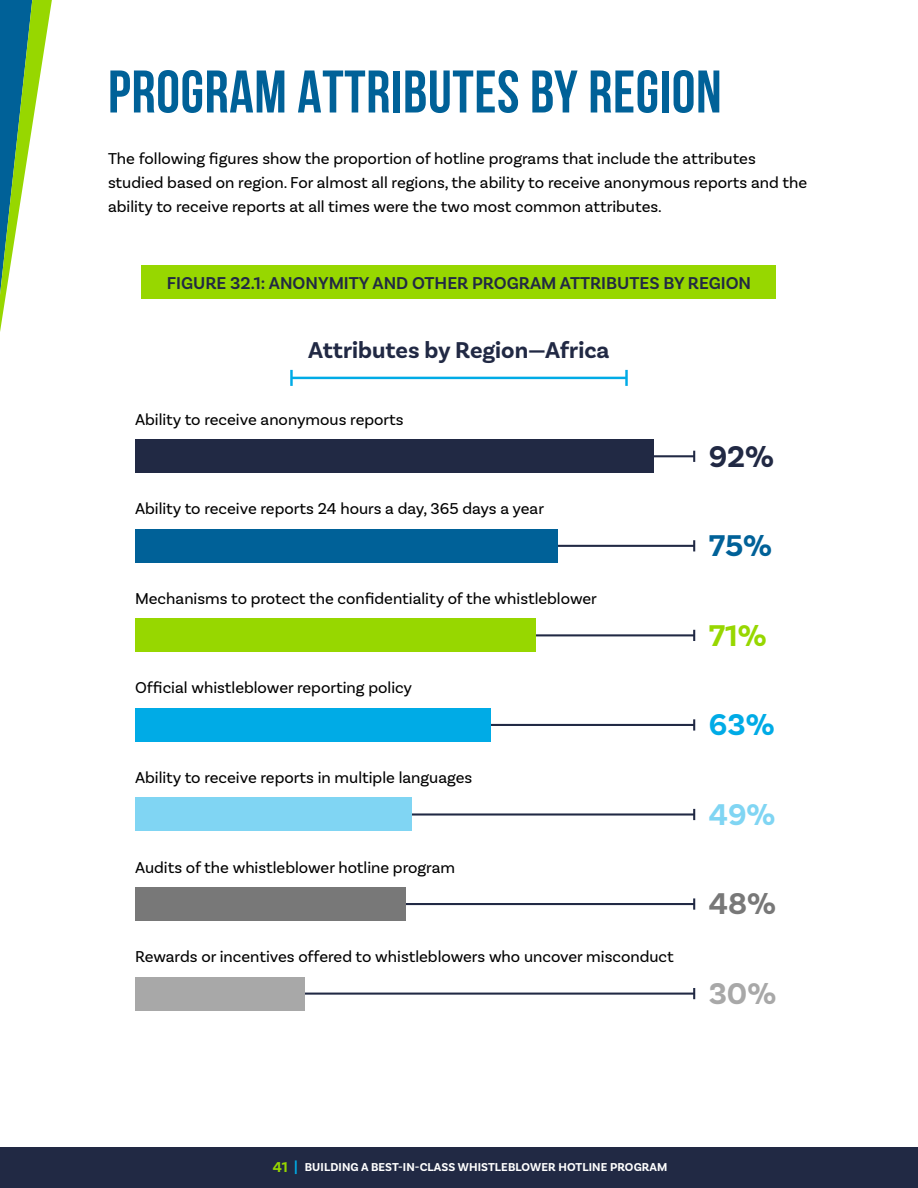
<style>
.page{position:relative;width:918px;height:1188px;background:#fff}
.page>*{position:absolute;margin:0;border:0;box-sizing:border-box;transform-origin:0 0}
.t1{font:700 60px "Bebas Neue";letter-spacing:.01em;color:#006198}
.t2{font:700 31.5px "Basic Sans";color:#212944}
.t3{font:700 31.5px "Basic Sans";color:#787878}
.t4{font:700 31.5px "Basic Sans";color:#a8a8a8}
.t5{font:700 31.5px "Basic Sans";color:#80d5f3}
.t6{font:700 31.5px "Basic Sans";color:#00abe6}
.t7{font:700 31.5px "Basic Sans";color:#97d700}
.t8{font:700 31.5px "Basic Sans";color:#006198}
.t9{font:700 24px "Basic Sans";color:#212944}
.t10{font:600 18px "Basic Sans";color:#212944}
.t11{font:16.5px/24px "Basic Sans";color:#000}
.t12{font:700 12px "Basic Sans";letter-spacing:.01em;color:#fff}
.s1{font-size:15px;color:#97d700}
.s2{font-size:15px;color:#00abe6}
</style>
<div class="page">
<div style="left:0;top:1148px;width:918px;height:40px;background:#212944"></div>
<svg style="left:0;top:0;width:52px;height:332px"></svg>
<div style="left:142px;top:265px;width:634px;height:34px;background:#97d700"></div>
<svg style="left:290px;top:370px;width:338px;height:16px"></svg>
<svg style="left:654px;top:451px;width:41px;height:11px"></svg>
<svg style="left:304px;top:988px;width:391px;height:11px"></svg>
<svg style="left:558px;top:540px;width:137px;height:11px"></svg>
<svg style="left:535px;top:630px;width:160px;height:11px"></svg>
<svg style="left:490px;top:719px;width:205px;height:12px"></svg>
<svg style="left:411px;top:809px;width:284px;height:11px"></svg>
<svg style="left:406px;top:898px;width:289px;height:12px"></svg>
<div style="left:135px;top:439px;width:519px;height:34px;background:#212944"></div>
<div style="left:135px;top:529px;width:423px;height:34px;background:#006198"></div>
<div style="left:135px;top:619px;width:400px;height:33px;background:#97d700"></div>
<div style="left:135px;top:708px;width:355px;height:34px;background:#00abe6"></div>
<div style="left:135px;top:798px;width:276px;height:33px;background:#80d5f3"></div>
<div style="left:135px;top:887px;width:271px;height:34px;background:#787878"></div>
<div style="left:135px;top:977px;width:169px;height:33px;background:#a8a8a8"></div>
<h1 class="t1" style="left:108px;top:59px;width:615px">PROGRAM ATTRIBUTES BY REGION</h1>
<p class="t11" style="left:108px;top:146px;width:701px">The following figures show the proportion of hotline programs that include the attributes studied based on region. For almost all regions, the ability to receive anonymous reports and the ability to receive reports at all times were the two most common attributes.</p>
<p class="t10" style="left:167px;top:272px;width:586px">FIGURE 32.1: ANONYMITY AND OTHER PROGRAM ATTRIBUTES BY REGION</p>
<h3 class="t9" style="left:308px;top:336px;width:303px">Attributes by Region—Africa</h3>
<p class="t11" style="left:135px;top:407px;width:270px">Ability to receive anonymous reports</p>
<p class="t11" style="left:135px;top:497px;width:411px">Ability to receive reports 24 hours a day, 365 days a year</p>
<p class="t11" style="left:135px;top:586px;width:463px">Mechanisms to protect the confidentiality of the whistleblower</p>
<p class="t11" style="left:135px;top:676px;width:279px">Official whistleblower reporting policy</p>
<p class="t11" style="left:135px;top:765px;width:339px">Ability to receive reports in multiple languages</p>
<p class="t11" style="left:135px;top:855px;width:322px">Audits of the whistleblower hotline program</p>
<p class="t11" style="left:135px;top:944px;width:540px">Rewards or incentives offered to whistleblowers who uncover misconduct</p>
<h2 class="t2" style="left:709px;top:437px;width:67px">92%</h2>
<h2 class="t8" style="left:709px;top:527px;width:65px">75%</h2>
<h2 class="t7" style="left:709px;top:616px;width:59px">71%</h2>
<h2 class="t6" style="left:709px;top:706px;width:67px">63%</h2>
<h2 class="t5" style="left:709px;top:795px;width:68px">49%</h2>
<h2 class="t3" style="left:709px;top:885px;width:69px">48%</h2>
<h2 class="t4" style="left:709px;top:974px;width:69px">30%</h2>
<p class="t12" style="left:273px;top:1160px;width:396px"><span class="s1">41</span> <span class="s2">|</span> BUILDING A BEST-IN-CLASS WHISTLEBLOWER HOTLINE PROGRAM</p>
</div>
